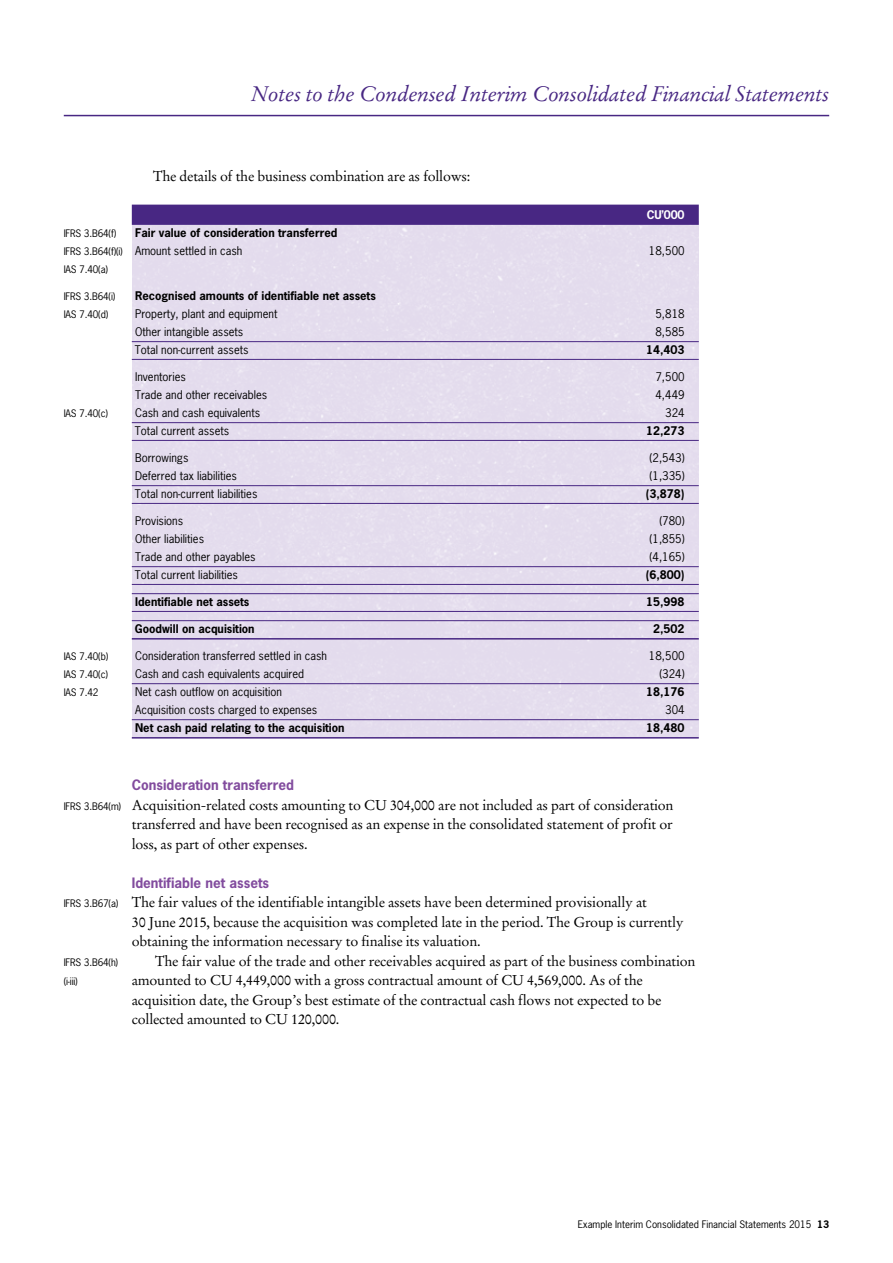
<style>
.page{position:relative;width:893px;height:1263px;background:#fff}
.page>*{position:absolute;margin:0;border:0;box-sizing:border-box;transform-origin:0 0}
.t1{font:italic 21px "Stempel Garamond";letter-spacing:-.015em;color:#482783}
.t2{font:14.25px/19.5px "Stempel Garamond";letter-spacing:-.015em;color:#000}
.t3{font:700 13.5px "News Gothic";color:#824c9e}
.t4{font:11.25px "News Gothic";color:#000}
.t5{font:700 11.25px/18px "News Gothic";color:#000}
.t6{font:700 11.25px "News Gothic";color:#fff}
.t7{font:9.75px "News Gothic";color:#000}
.s1{font-weight:400;font-size:9.75px}
.s2{font-weight:400}
.s3{font-family:"News Gothic";font-size:9.75px}
.s4{font-weight:700}
</style>
<div class="page">
<hr style="left:64px;top:115px;width:765px;height:1px;background:#482783">
<div style="left:132px;top:205px;width:567px;height:20px;background:#482783"></div>
<hr style="left:132px;top:341px;width:567px;height:1px;background:#482783">
<hr style="left:132px;top:359px;width:567px;height:1px;background:#482783">
<hr style="left:132px;top:422px;width:567px;height:1px;background:#482783">
<hr style="left:132px;top:440px;width:567px;height:1px;background:#482783">
<hr style="left:132px;top:485px;width:567px;height:1px;background:#482783">
<hr style="left:132px;top:503px;width:567px;height:1px;background:#482783">
<hr style="left:132px;top:566px;width:567px;height:1px;background:#482783">
<hr style="left:132px;top:584px;width:567px;height:1px;background:#482783">
<hr style="left:132px;top:593px;width:567px;height:1px;background:#482783">
<hr style="left:132px;top:611px;width:567px;height:1px;background:#482783">
<hr style="left:132px;top:620px;width:567px;height:1px;background:#482783">
<hr style="left:132px;top:638px;width:567px;height:1px;background:#482783">
<hr style="left:132px;top:683px;width:567px;height:1px;background:#482783">
<hr style="left:132px;top:719px;width:567px;height:1px;background:#482783">
<hr style="left:132px;top:737px;width:567px;height:1px;background:#482783">
<h1 class="t1" style="left:251px;top:81px;width:580px">Notes to the Condensed Interim Consolidated Financial Statements</h1>
<p class="t2" style="left:153px;top:167px;width:319px">The details of the business combination are as follows:</p>
<p class="t5" style="left:64px;top:223px;width:275px;text-indent:71px">Fair value of consideration transferred<br><span class="s1">IFRS 3.B64(f)(i)</span> <span class="s2">Amount settled in cash</span></p>
<p class="t7" style="left:64px;top:227px;width:54px">IFRS 3.B64(f)</p>
<p class="t6" style="left:647px;top:207px;width:39px">CU’000</p>
<p class="t4" style="left:649px;top:243px;width:37px">18,500</p>
<p class="t7" style="left:64px;top:263px;width:46px">IAS 7.40(a)</p>
<p class="t7" style="left:64px;top:290px;width:53px">IFRS 3.B64(i)</p>
<p class="t5" style="left:135px;top:286px;width:242px">Recognised amounts of identifiable net assets</p>
<p class="t7" style="left:64px;top:308px;width:46px">IAS 7.40(d)</p>
<p class="t4" style="left:135px;top:306px;width:144px">Property, plant and equipment</p>
<p class="t4" style="left:655px;top:306px;width:31px">5,818</p>
<p class="t4" style="left:135px;top:324px;width:110px">Other intangible assets</p>
<p class="t4" style="left:655px;top:324px;width:31px">8,585</p>
<p class="t4" style="left:135px;top:342px;width:115px">Total non-current assets</p>
<p class="t5" style="left:646px;top:340px;width:40px">14,403</p>
<p class="t4" style="left:135px;top:369px;width:52px">Inventories</p>
<p class="t4" style="left:655px;top:369px;width:31px">7,500</p>
<p class="t4" style="left:135px;top:387px;width:134px">Trade and other receivables</p>
<p class="t4" style="left:655px;top:387px;width:31px">4,449</p>
<p class="t7" style="left:64px;top:407px;width:46px">IAS 7.40(c)</p>
<p class="t4" style="left:135px;top:405px;width:127px">Cash and cash equivalents</p>
<p class="t4" style="left:665px;top:405px;width:21px">324</p>
<p class="t4" style="left:135px;top:423px;width:96px">Total current assets</p>
<p class="t5" style="left:646px;top:421px;width:40px">12,273</p>
<p class="t4" style="left:135px;top:450px;width:55px">Borrowings</p>
<p class="t4" style="left:650px;top:450px;width:37px">(2,543)</p>
<p class="t4" style="left:135px;top:468px;width:103px">Deferred tax liabilities</p>
<p class="t4" style="left:650px;top:468px;width:37px">(1,335)</p>
<p class="t4" style="left:135px;top:486px;width:124px">Total non-current liabilities</p>
<p class="t5" style="left:646px;top:484px;width:40px">(3,878)</p>
<p class="t4" style="left:135px;top:513px;width:50px">Provisions</p>
<p class="t4" style="left:659px;top:513px;width:27px">(780)</p>
<p class="t4" style="left:135px;top:531px;width:71px">Other liabilities</p>
<p class="t4" style="left:650px;top:531px;width:37px">(1,855)</p>
<p class="t4" style="left:135px;top:549px;width:122px">Trade and other payables</p>
<p class="t4" style="left:650px;top:549px;width:37px">(4,165)</p>
<p class="t4" style="left:135px;top:567px;width:105px">Total current liabilities</p>
<p class="t5" style="left:646px;top:565px;width:40px">(6,800)</p>
<p class="t5" style="left:135px;top:592px;width:116px">Identifiable net assets</p>
<p class="t5" style="left:646px;top:592px;width:40px">15,998</p>
<p class="t5" style="left:135px;top:619px;width:121px">Goodwill on acquisition</p>
<p class="t5" style="left:653px;top:619px;width:33px">2,502</p>
<p class="t7" style="left:64px;top:650px;width:46px">IAS 7.40(b)</p>
<p class="t4" style="left:135px;top:648px;width:194px">Consideration transferred settled in cash</p>
<p class="t4" style="left:649px;top:648px;width:37px">18,500</p>
<p class="t7" style="left:64px;top:668px;width:46px">IAS 7.40(c)</p>
<p class="t4" style="left:135px;top:666px;width:171px">Cash and cash equivalents acquired</p>
<p class="t4" style="left:659px;top:666px;width:27px">(324)</p>
<p class="t7" style="left:64px;top:686px;width:36px">IAS 7.42</p>
<p class="t4" style="left:135px;top:684px;width:149px">Net cash outflow on acquisition</p>
<p class="t5" style="left:646px;top:682px;width:40px">18,176</p>
<p class="t4" style="left:135px;top:702px;width:184px">Acquisition costs charged to expenses</p>
<p class="t4" style="left:665px;top:702px;width:21px">304</p>
<p class="t5" style="left:135px;top:718px;width:211px">Net cash paid relating to the acquisition</p>
<p class="t5" style="left:646px;top:718px;width:40px">18,480</p>
<p class="t3" style="left:132px;top:776px;width:164px">Consideration transferred</p>
<p class="t2" style="left:132px;top:795px;width:543px;text-align:justify;text-indent:-68px"><span class="s3">IFRS 3.B64(m)</span> Acquisition-related costs amounting to CU 304,000 are not included as part of consideration transferred and have been recognised as an expense in the consolidated statement of profit or loss, as part of other expenses.</p>
<p class="t3" style="left:132px;top:874px;width:139px">Identifiable net assets</p>
<p class="t2" style="left:132px;top:893px;width:553px;text-indent:-68px"><span class="s3">IFRS 3.B67(a)</span> The fair values of the identifiable intangible assets have been determined provisionally at<br>30 June 2015, because the acquisition was completed late in the period. The Group is currently obtaining the information necessary to finalise its valuation.</p>
<p class="t7" style="left:64px;top:956px;width:56px">IFRS 3.B64(h)</p>
<p class="t2" style="left:155px;top:951px;width:542px">The fair value of the trade and other receivables acquired as part of the business combination</p>
<p class="t7" style="left:64px;top:975px;width:16px">(i-iii)</p>
<p class="t2" style="left:132px;top:971px;width:531px">amounted to CU 4,449,000 with a gross contractual amount of CU 4,569,000. As of the acquisition date, the Group’s best estimate of the contractual cash flows not expected to be collected amounted to CU 120,000.</p>
<p class="t7" style="left:578px;top:1218px;width:253px">Example Interim Consolidated Financial Statements 2015 <span class="s4">13</span></p>
</div>
